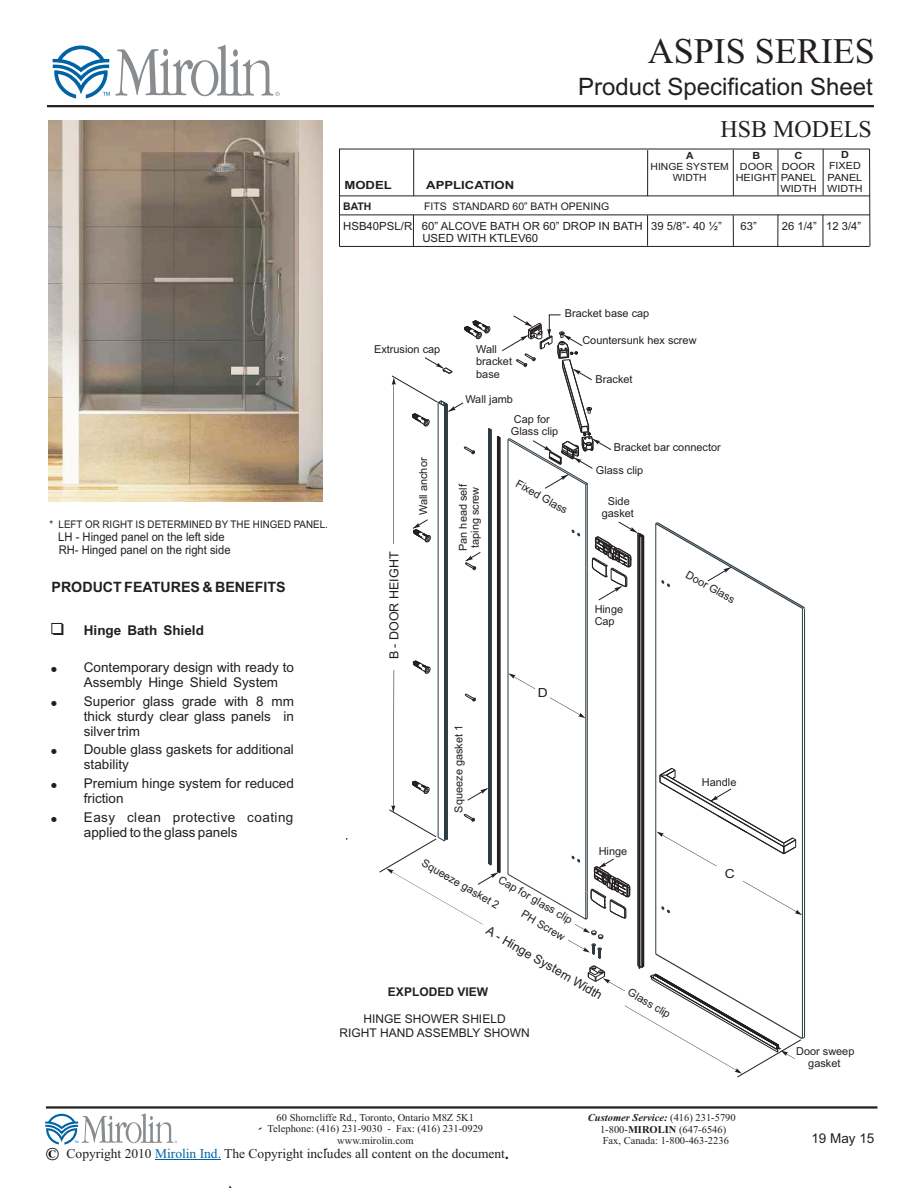
<style>
.page{position:relative;width:918px;height:1188px;background:#fff}
.page>*{position:absolute;margin:0;border:0;box-sizing:border-box;transform-origin:0 0}
.t1{font:36px "Times New Roman";color:#231f20}
.t2{font:24px "Arial";color:#231f20}
.t3{font:24px "Times New Roman";color:#231f20}
.t4{font:700 14.25px "Arial";color:#231f20}
.t5{font:13.5px/15.1px "Arial";color:#231f20}
.t6{font:13.5px "Times New Roman";color:#231f20}
.t7{font:13.5px/15.1px "Arial";letter-spacing:.035em;color:#231f20}
.t8{font:700 13.5px "Arial";color:#231f20}
.t9{font:12.45px "Arial";color:#231f20}
.t10{font:12.45px "Arial";color:#231f20;scale:1.11 1}
.t11{font:12px/13.4px "Arial";color:#231f20;scale:.93 1}
.t12{font:12px/13.4px "Arial";color:#231f20;text-align:center}
.t13{font:700 12px "Arial";color:#231f20}
.t14{font:11.25px/12.6px "Arial";color:#231f20}
.t15{font:700 11.25px "Arial";color:#231f20;scale:1.17 1}
.t16{font:10.95px/12.1px "Arial";color:#231f20}
.t17{font:10.5px/11.7px "Times New Roman";color:#231f20;text-align:center}
.t18{font:10.5px "Arial";color:#231f20;scale:.93 1}
.t19{font:10.5px "Arial";color:#231f20}
.t20{font:700 10.5px "Arial";color:#231f20}
.t21{font:9.9px/11.1px "Arial";color:#231f20;text-align:center;scale:1.05 1}
.t22{font:9.9px/11.1px "Arial";color:#231f20;scale:1.1 1}
.t23{font:9.9px/11.1px "Arial";color:#231f20;scale:1.09 1}
.t24{font:9.9px "Arial";color:#231f20;scale:1.12 1}
.t25{font:700 9.9px "Arial";color:#231f20;scale:1.1 1}
.t26{font:700 9.9px "Arial";color:#231f20;scale:1.05 1}
.t27{font:700 9.9px "Arial";color:#231f20;scale:1.12 1}
.t28{font:700 9.9px "Arial";color:#231f20;scale:1.09 1}
.s1{font-weight:700;font-style:italic}
.s2{font-weight:700}
.s3{font-weight:700;font-size:18px;color:#000}
.s4{color:#0063a4}
</style>
<div class="page">
<hr style="left:47px;top:105px;width:827px;height:2px;background:#231f20">
<hr style="left:155px;top:1160px;width:66px;height:1px;background:#0063a4">
<svg style="left:53px;top:45px;width:227px;height:53px"></svg>
<svg style="left:45px;top:1113px;width:132px;height:32px"></svg>
<hr style="left:46px;top:1106px;width:831px;height:3px;background:#231f20">
<hr style="left:339px;top:149px;width:1px;height:98px;background:#231f20">
<hr style="left:413px;top:215px;width:1px;height:31px;background:#231f20">
<hr style="left:413px;top:150px;width:1px;height:46px;background:#231f20">
<hr style="left:647px;top:215px;width:1px;height:31px;background:#231f20">
<hr style="left:647px;top:150px;width:1px;height:46px;background:#231f20">
<svg style="left:733px;top:150px;width:1px;height:96px"></svg>
<hr style="left:823px;top:215px;width:1px;height:31px;background:#231f20">
<hr style="left:823px;top:149px;width:1px;height:46px;background:#231f20">
<hr style="left:340px;top:215px;width:530px;height:1px;background:#231f20">
<hr style="left:339px;top:246px;width:531px;height:1px;background:#231f20">
<hr style="left:340px;top:196px;width:530px;height:1px;background:#231f20">
<hr style="left:339px;top:149px;width:531px;height:1px;background:#231f20">
<hr style="left:777px;top:215px;width:1px;height:31px;background:#231f20">
<hr style="left:778px;top:149px;width:1px;height:46px;background:#231f20">
<svg style="left:869px;top:148px;width:2px;height:99px"></svg>
<hr style="left:802px;top:608px;width:1px;height:430px;background:#2c3a42">
<hr style="left:804px;top:609px;width:1px;height:429px;background:#2c3a42">
<hr style="left:655px;top:524px;width:1px;height:430px;background:#2c3a42">
<hr style="left:585px;top:568px;width:1px;height:324px;background:#2c3a42">
<hr style="left:587px;top:569px;width:1px;height:324px;background:#2c3a42">
<hr style="left:508px;top:439px;width:1px;height:435px;background:#2c3a42">
<hr style="left:445px;top:404px;width:1px;height:435px;background:#2c3a42">
<hr style="left:491px;top:430px;width:1px;height:435px;background:#2c3a42">
<hr style="left:490px;top:429px;width:1px;height:435px;background:#2c3a42">
<hr style="left:489px;top:429px;width:1px;height:435px;background:#2c3a42">
<hr style="left:488px;top:429px;width:1px;height:435px;background:#2c3a42">
<hr style="left:444px;top:406px;width:1px;height:435px;background:#2c3a42">
<hr style="left:438px;top:402px;width:1px;height:435px;background:#2c3a42">
<hr style="left:446px;top:405px;width:1px;height:434px;background:#2c3a42">
<hr style="left:447px;top:404px;width:1px;height:435px;background:#2c3a42">
<hr style="left:500px;top:438px;width:1px;height:434px;background:#231f20">
<hr style="left:499px;top:437px;width:1px;height:435px;background:#231f20">
<hr style="left:498px;top:437px;width:1px;height:435px;background:#231f20">
<hr style="left:497px;top:437px;width:1px;height:434px;background:#231f20">
<hr style="left:640px;top:536px;width:1px;height:430px;background:#231f20">
<hr style="left:639px;top:536px;width:1px;height:432px;background:#231f20">
<hr style="left:638px;top:544px;width:1px;height:422px;background:#231f20">
<hr style="left:643px;top:547px;width:1px;height:420px;background:#231f20">
<hr style="left:642px;top:547px;width:1px;height:419px;background:#231f20">
<svg style="left:655px;top:522px;width:150px;height:88px"></svg>
<svg style="left:379px;top:658px;width:121px;height:267px"></svg>
<svg style="left:508px;top:673px;width:27px;height:16px"></svg>
<svg style="left:550px;top:697px;width:36px;height:21px"></svg>
<svg style="left:392px;top:315px;width:253px;height:285px"></svg>
<img style="left:48px;top:121px;width:275px;height:381px">
<svg style="left:507px;top:767px;width:298px;height:310px"></svg>
<h1 class="t1" style="left:648px;top:39px;width:229px">ASPIS SERIES</h1>
<h2 class="t2" style="left:578px;top:77px;width:296px">Product Specification Sheet</h2>
<p class="t15" style="left:344px;top:181px;width:42px">MODEL</p>
<p class="t15" style="left:426px;top:181px;width:77px">APPLICATION</p>
<p class="t20" style="left:343px;top:202px;width:30px">BATH</p>
<p class="t19" style="left:424px;top:202px;width:187px">FITS STANDARD 60” BATH OPENING</p>
<p class="t14" style="left:422px;top:221px;width:222px;text-indent:-79px">HSB40PSL/R 60” ALCOVE BATH OR 60” DROP IN BATH<br>USED WITH KTLEV60</p>
<h2 class="t3" style="left:720px;top:120px;width:153px">HSB MODELS</h2>
<p class="t26" style="left:686px;top:152px;width:9px">A</p>
<p class="t21" style="left:651px;top:162px;width:76px">HINGE SYSTEM<br>WIDTH</p>
<p class="t25" style="left:752px;top:152px;width:9px">B</p>
<p class="t22" style="left:736px;top:162px;width:75px;text-indent:4px">DOOR<br>HEIGHT PANEL</p>
<p class="t27" style="left:795px;top:152px;width:9px">C</p>
<p class="t24" style="left:782px;top:163px;width:31px">DOOR</p>
<p class="t24" style="left:780px;top:185px;width:34px">WIDTH</p>
<p class="t28" style="left:841px;top:151px;width:9px">D</p>
<p class="t23" style="left:827px;top:161px;width:34px">FIXED<br>PANEL<br>WIDTH</p>
<p class="t14" style="left:651px;top:221px;width:72px">39 5/8”- 40 ½”</p>
<p class="t14" style="left:741px;top:221px;width:18px">63”</p>
<p class="t14" style="left:782px;top:221px;width:81px">26 1/4” 12 3/4”</p>
<p class="t18" style="left:49px;top:520px;width:301px">* LEFT OR RIGHT IS DETERMINED BY THE HINGED PANEL.</p>
<p class="t11" style="left:58px;top:531px;width:187px">LH - Hinged panel on the left side<br>RH- Hinged panel on the right side</p>
<h3 class="t4" style="left:52px;top:582px;width:236px">PRODUCT FEATURES &amp; BENEFITS</h3>
<p class="t8" style="left:84px;top:625px;width:122px">Hinge Bath Shield</p>
<p class="t5" style="left:84px;top:661px;width:212px">Contemporary design with ready to<br>Assembly Hinge Shield System</p>
<p class="t5" style="left:84px;top:695px;width:212px;text-align:justify">Superior glass grade with 8 mm thick sturdy clear glass panels in silver trim</p>
<p class="t5" style="left:84px;top:743px;width:212px">Double glass gaskets for additional stability</p>
<p class="t5" style="left:84px;top:777px;width:212px">Premium hinge system for reduced friction</p>
<p class="t7" style="left:84px;top:811px;width:211px">Easy clean protective coating applied to the glass panels</p>
<p class="t16" style="left:374px;top:344px;width:68px">Extrusion cap</p>
<p class="t9" style="left:390px;top:659px;width:109px;rotate:-90deg">B - DOOR HEIGHT</p>
<p class="t16" style="left:418px;top:515px;width:59px;rotate:-90deg">Wall anchor</p>
<p class="t16" style="left:476px;top:344px;width:37px">Wall bracket base</p>
<p class="t16" style="left:465px;top:395px;width:49px">Wall jamb</p>
<p class="t16" style="left:565px;top:309px;width:86px">Bracket base cap</p>
<p class="t16" style="left:582px;top:335px;width:116px">Countersunk hex screw</p>
<p class="t16" style="left:596px;top:374px;width:39px">Bracket</p>
<p class="t16" style="left:458px;top:551px;width:68px;rotate:-90deg">Pan head self taping screw</p>
<p class="t16" style="left:454px;top:813px;width:89px;rotate:-90deg">Squeeze gasket 1</p>
<p class="t16" style="left:511px;top:414px;width:49px">Cap for<br>Glass clip</p>
<p class="t16" style="left:519px;top:478px;width:59px;rotate:30deg">Fixed Glass</p>
<p class="t10" style="left:538px;top:688px;width:11px">D</p>
<p class="t16" style="left:596px;top:437px;width:126px;line-height:22.6px;text-indent:18px">Bracket bar connector<br>Glass clip</p>
<p class="t16" style="left:602px;top:496px;width:34px;text-align:center">Side gasket</p>
<p class="t16" style="left:595px;top:604px;width:30px">Hinge<br>Cap</p>
<p class="t16" style="left:689px;top:569px;width:56px;rotate:30deg">Door Glass</p>
<p class="t16" style="left:702px;top:777px;width:36px">Handle</p>
<p class="t16" style="left:599px;top:846px;width:30px">Hinge</p>
<p class="t16" style="left:425px;top:858px;width:89px;rotate:30deg">Squeeze gasket 2</p>
<p class="t10" style="left:725px;top:869px;width:11px">C</p>
<p class="t16" style="left:502px;top:874px;width:85px;rotate:30deg">Cap for glass clip</p>
<p class="t16" style="left:525px;top:909px;width:50px;rotate:30deg">PH Screw</p>
<p class="t9" style="left:490px;top:926px;width:133px;rotate:30deg">A - Hinge System Width</p>
<p class="t13" style="left:388px;top:988px;width:102px">EXPLODED VIEW</p>
<p class="t12" style="left:340px;top:1013px;width:192px">HINGE SHOWER SHIELD<br>RIGHT HAND ASSEMBLY SHOWN</p>
<p class="t16" style="left:631px;top:987px;width:49px;rotate:30deg">Glass clip</p>
<p class="t17" style="left:268px;top:1112px;width:217px">60 Shorncliffe Rd., Toronto, Ontario M8Z 5K1<br>Telephone: (416) 231-9030 - Fax: (416) 231-0929 www.mirolin.com</p>
<p class="t17" style="left:600px;top:1113px;width:137px;line-height:11.1px;text-align:left;text-indent:-12px"><span class="s1">Customer Service:</span> (416) 231-5790<br>1-800-<span class="s2">MIROLIN</span> (647-6546)<br>Fax, Canada: 1-800-463-2236</p>
<p class="t6" style="left:46px;top:1149px;width:464px"><span class="s3">©</span> Copyright 2010 <span class="s4">Mirolin Ind.</span> The Copyright includes all content on the document.</p>
<p class="t16" style="left:796px;top:1046px;width:60px;text-align:center">Door sweep gasket</p>
<p class="t5" style="left:811px;top:1132px;width:65px">19 May 15</p>
</div>
